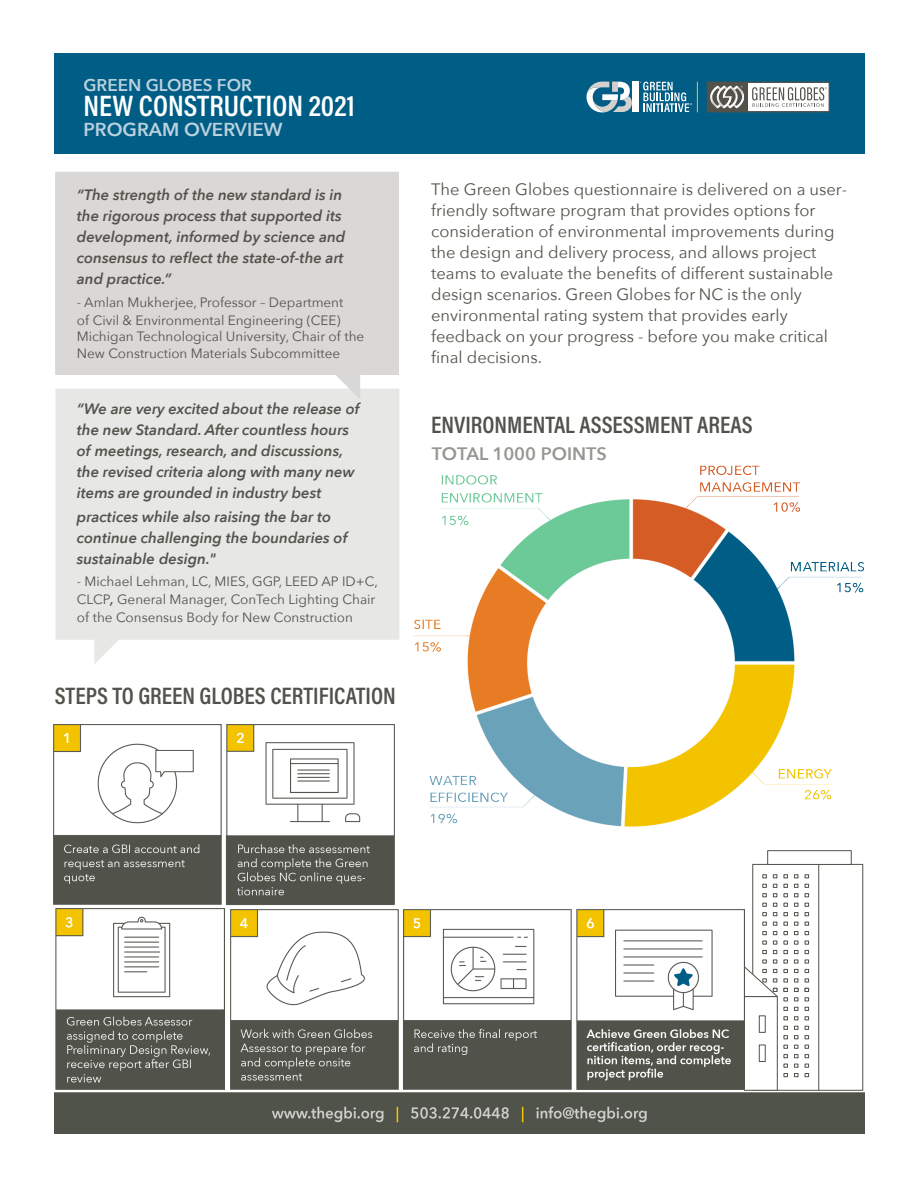
<style>
.page{position:relative;width:918px;height:1188px;background:#fff}
.page>*{position:absolute;margin:0;border:0;box-sizing:border-box;transform-origin:0 0}
.t1{font:600 29.85px "Acumin Pro Cond";color:#fff}
.Paragraph_Style_1{font:600 24px "Acumin Pro Cond";color:#51524b}
.t2{font:600 18.75px "Avenir Next";color:#bbd1dd}
.Paragraph_Style_1-2{font:600 18px "Avenir Next";color:#989691}
.t3{font:600 17.1px "Avenir Next";color:#bbd1dd}
.Paragraph_Style_1-3{font:16.5px/21px "Avenir Next";color:#53524a}
.Paragraph_Style_1-4{font:italic 600 15px/21px "Avenir Next";color:#53524a}
.Paragraph_Style_1-5{font:13.5px/18px "Avenir Next";color:#53524a}
.s1{font-weight:600;font-style:italic}
</style>
<div class="page">
<svg style="left:56px;top:400px;width:343px;height:264px;background:#e9e9e8"></svg>
<svg style="left:55px;top:172px;width:344px;height:228px;background:#dbdada"></svg>
<div style="left:752px;top:864px;width:67px;height:227px;background:#fff;border:1px solid #53524a"></div>
<div style="left:818px;top:864px;width:45px;height:227px;border:1px solid #53524a"></div>
<div style="left:767px;top:850px;width:85px;height:15px;background:#fff;border:1px solid #53524a"></div>
<svg style="left:805px;top:874px;width:4px;height:4px"></svg>
<svg style="left:794px;top:874px;width:4px;height:4px"></svg>
<svg style="left:783px;top:874px;width:5px;height:4px"></svg>
<svg style="left:773px;top:874px;width:4px;height:4px"></svg>
<svg style="left:805px;top:884px;width:4px;height:13px"></svg>
<svg style="left:794px;top:884px;width:4px;height:13px"></svg>
<svg style="left:783px;top:884px;width:5px;height:13px"></svg>
<svg style="left:773px;top:884px;width:4px;height:13px"></svg>
<svg style="left:805px;top:903px;width:4px;height:13px"></svg>
<svg style="left:794px;top:903px;width:4px;height:13px"></svg>
<svg style="left:783px;top:903px;width:5px;height:13px"></svg>
<svg style="left:773px;top:903px;width:4px;height:13px"></svg>
<svg style="left:762px;top:874px;width:5px;height:4px"></svg>
<svg style="left:762px;top:884px;width:5px;height:13px"></svg>
<svg style="left:762px;top:903px;width:5px;height:13px"></svg>
<svg style="left:805px;top:922px;width:4px;height:13px"></svg>
<svg style="left:794px;top:922px;width:4px;height:13px"></svg>
<svg style="left:783px;top:922px;width:5px;height:13px"></svg>
<svg style="left:773px;top:922px;width:4px;height:13px"></svg>
<svg style="left:805px;top:941px;width:4px;height:41px"></svg>
<svg style="left:794px;top:941px;width:4px;height:41px"></svg>
<svg style="left:762px;top:922px;width:5px;height:13px"></svg>
<svg style="left:805px;top:988px;width:4px;height:13px"></svg>
<svg style="left:794px;top:988px;width:4px;height:13px"></svg>
<svg style="left:805px;top:1007px;width:4px;height:13px"></svg>
<svg style="left:794px;top:1007px;width:4px;height:13px"></svg>
<svg style="left:805px;top:1026px;width:4px;height:13px"></svg>
<svg style="left:794px;top:1026px;width:4px;height:13px"></svg>
<svg style="left:805px;top:1045px;width:4px;height:13px"></svg>
<svg style="left:794px;top:1045px;width:4px;height:13px"></svg>
<svg style="left:805px;top:1064px;width:4px;height:13px"></svg>
<svg style="left:794px;top:1064px;width:4px;height:13px"></svg>
<svg style="left:744px;top:941px;width:44px;height:150px"></svg>
<img style="left:413px;top:465px;width:451px;height:362px">
<img style="left:54px;top:1092px;width:811px;height:42px">
<div style="left:54px;top:53px;width:811px;height:101px;background:#005d86"></div>
<div style="left:633px;top:82px;width:6px;height:30px;background:#fff"></div>
<svg style="left:586px;top:82px;width:46px;height:30px"></svg>
<svg style="left:707px;top:82px;width:123px;height:30px;background:#b5b5b2"></svg>
<hr style="left:697px;top:82px;width:1px;height:30px;background:#fec200">
<svg style="left:640px;top:82px;width:52px;height:30px"></svg>
<img style="left:53px;top:724px;width:342px;height:182px">
<img style="left:56px;top:909px;width:169px;height:181px">
<img style="left:230px;top:909px;width:514px;height:181px">
<p class="t3" style="left:83px;top:70px;width:170px">GREEN GLOBES FOR</p>
<p class="t1" style="left:83px;top:87px;width:273px">NEW CONSTRUCTION 2021</p>
<p class="t2" style="left:83px;top:113px;width:201px">PROGRAM OVERVIEW</p>
<p class="Paragraph_Style_1-4" style="left:77px;top:184px;width:267px">“The strength of the new standard is in</p>
<p class="Paragraph_Style_1-4" style="left:77px;top:205px;width:270px">the rigorous process that supported its development, informed by science and consensus to reflect the state-of-the art</p>
<p class="Paragraph_Style_1-4" style="left:77px;top:268px;width:96px">and practice.”</p>
<p class="Paragraph_Style_1-5" style="left:77px;top:292px;width:268px">- Amlan Mukherjee, Professor – Department</p>
<p class="Paragraph_Style_1-5" style="left:77px;top:310px;width:265px">of Civil &amp; Environmental Engineering (CEE)</p>
<p class="Paragraph_Style_1-5" style="left:77px;top:328px;width:289px;line-height:16.5px">Michigan Technological University, Chair of the<br>New Construction Materials Subcommittee</p>
<p class="Paragraph_Style_1-4" style="left:77px;top:398px;width:284px">“We are very excited about the release of the new Standard. After countless hours of meetings, research, and discussions, the revised criteria along with many new items are grounded in industry best</p>
<p class="Paragraph_Style_1-4" style="left:77px;top:506px;width:272px">practices while also raising the bar to continue challenging the boundaries of sustainable design."</p>
<p class="Paragraph_Style_1-5" style="left:77px;top:572px;width:303px">- Michael Lehman, LC, MIES, GGP, LEED AP ID+C,<br>CLCP<span class="s1">,</span> General Manager, ConTech Lighting Chair of the Consensus Body for New Construction</p>
<p class="Paragraph_Style_1" style="left:55px;top:680px;width:343px">STEPS TO GREEN GLOBES CERTIFICATION</p>
<p class="Paragraph_Style_1-3" style="left:431px;top:178px;width:417px">The Green Globes questionnaire is delivered on a user&shy;friendly software program that provides options for consideration of environmental improvements during the design and delivery process, and allows project teams to evaluate the benefits of different sustainable design scenarios. Green Globes for NC is the only environmental rating system that provides early feedback on your progress - before you make critical final decisions.</p>
<p class="Paragraph_Style_1" style="left:431px;top:409px;width:323px">ENVIRONMENTAL ASSESSMENT AREAS</p>
<p class="Paragraph_Style_1-2" style="left:432px;top:439px;width:176px">TOTAL 1000 POINTS</p>
</div>
